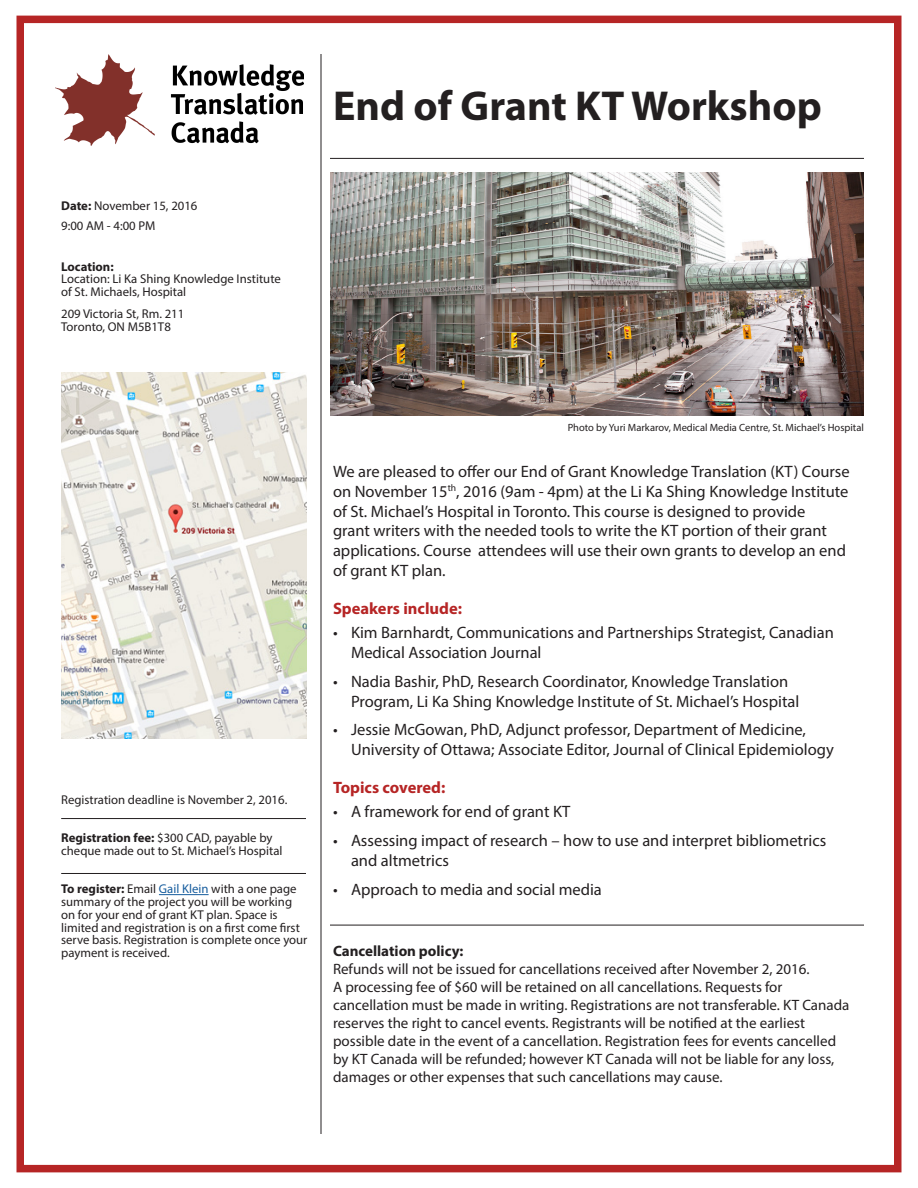
<style>
.page{position:relative;width:918px;height:1188px;background:#fff}
.page>*{position:absolute;margin:0;border:0;box-sizing:border-box;transform-origin:0 0}
.t1{font:700 42px "Myriad Pro";color:#231f20}
.t2{font:16.5px/19.8px "Myriad Pro";color:#231f20}
.t3{font:700 16.5px "Myriad Pro";color:#b62525}
.t4{font:15px/18px "Myriad Pro";color:#231f20}
.t5{font:12.75px/12.8px "Myriad Pro";color:#231f20}
.t6{font:10.5px "Myriad Pro";color:#231f20}
.s1{font-weight:700}
.s2{color:#175d9e}
</style>
<div class="page">
<hr style="left:159px;top:894px;width:50px;height:1px;background:#175d9e">
<hr style="left:330px;top:925px;width:534px;height:1px;background:#231f20">
<img style="left:56px;top:54px;width:248px;height:91px">
<hr style="left:321px;top:54px;width:1px;height:1080px;background:#231f20">
<hr style="left:330px;top:158px;width:534px;height:1px;background:#231f20">
<img style="left:330px;top:173px;width:534px;height:243px">
<img style="left:61px;top:372px;width:246px;height:366px">
<hr style="left:61px;top:818px;width:245px;height:1px;background:#231f20">
<hr style="left:61px;top:873px;width:245px;height:1px;background:#231f20">
<div style="left:16px;top:16px;width:886px;height:1156px;border:8px solid #b62525"></div>
<p class="t5" style="left:61px;top:199px;width:138px"><span class="s1">Date:</span> November 15, 2016</p>
<p class="t5" style="left:61px;top:219px;width:96px">9:00 AM - 4:00 PM</p>
<p class="t5" style="left:61px;top:260px;width:221px"><span class="s1">Location:<br></span>Location: Li Ka Shing Knowledge Institute of St. Michaels, Hospital</p>
<p class="t5" style="left:61px;top:307px;width:125px">209 Victoria St, Rm. 211<br>Toronto, ON M5B1T8</p>
<p class="t1" style="left:333px;top:78px;width:490px">End of Grant KT Workshop</p>
<p class="t5" style="left:61px;top:793px;width:228px">Registration deadline is November 2, 2016.</p>
<p class="t5" style="left:61px;top:832px;width:223px"><span class="s1">Registration fee:</span> $300 CAD, payable by cheque made out to St. Michael’s Hospital</p>
<p class="t5" style="left:61px;top:883px;width:248px"><span class="s1">To register:</span> Email <span class="s2">Gail Klein</span> with a one page summary of the project you will be working on for your end of grant KT plan. Space is limited and registration is on a first come first serve basis. Registration is complete once your payment is received.</p>
<p class="t6" style="left:568px;top:421px;width:298px">Photo by Yuri Markarov, Medical Media Centre, St. Michael’s Hospital</p>
<p class="t2" style="left:333px;top:461px;width:518px">We are pleased to offer our End of Grant Knowledge Translation (KT) Course on November 15<sup>th</sup>, 2016 (9am - 4pm) at the Li Ka Shing Knowledge Institute of St. Michael’s Hospital in Toronto. This course is designed to provide<br>grant writers with the needed tools to write the KT portion of their grant applications. Course attendees will use their own grants to develop an end of grant KT plan.</p>
<p class="t3" style="left:333px;top:598px;width:131px">Speakers include:</p>
<p class="t2" style="left:351px;top:622px;width:484px;text-indent:-18px">• Kim Barnhardt, Communications and Partnerships Strategist, Canadian<br>Medical Association Journal</p>
<p class="t2" style="left:351px;top:671px;width:450px;text-indent:-18px">• Nadia Bashir, PhD, Research Coordinator, Knowledge Translation<br>Program, Li Ka Shing Knowledge Institute of St. Michael’s Hospital</p>
<p class="t2" style="left:351px;top:720px;width:484px;text-indent:-18px">• Jessie McGowan, PhD, Adjunct professor, Department of Medicine,<br>University of Ottawa; Associate Editor, Journal of Clinical Epidemiology</p>
<p class="t3" style="left:333px;top:777px;width:114px">Topics covered:</p>
<p class="t2" style="left:333px;top:802px;width:239px">• A framework for end of grant KT</p>
<p class="t2" style="left:351px;top:830px;width:477px;text-indent:-18px">• Assessing impact of research – how to use and interpret bibliometrics and altmetrics</p>
<p class="t2" style="left:333px;top:879px;width:270px">• Approach to media and social media</p>
<p class="t4" style="left:333px;top:942px;width:518px"><span class="s1">Cancellation policy:<br></span>Refunds will not be issued for cancellations received after November 2, 2016.<br>A processing fee of $60 will be retained on all cancellations. Requests for cancellation must be made in writing. Registrations are not transferable. KT Canada reserves the right to cancel events. Registrants will be notified at the earliest possible date in the event of a cancellation. Registration fees for events cancelled by KT Canada will be refunded; however KT Canada will not be liable for any loss, damages or other expenses that such cancellations may cause.</p>
</div>
